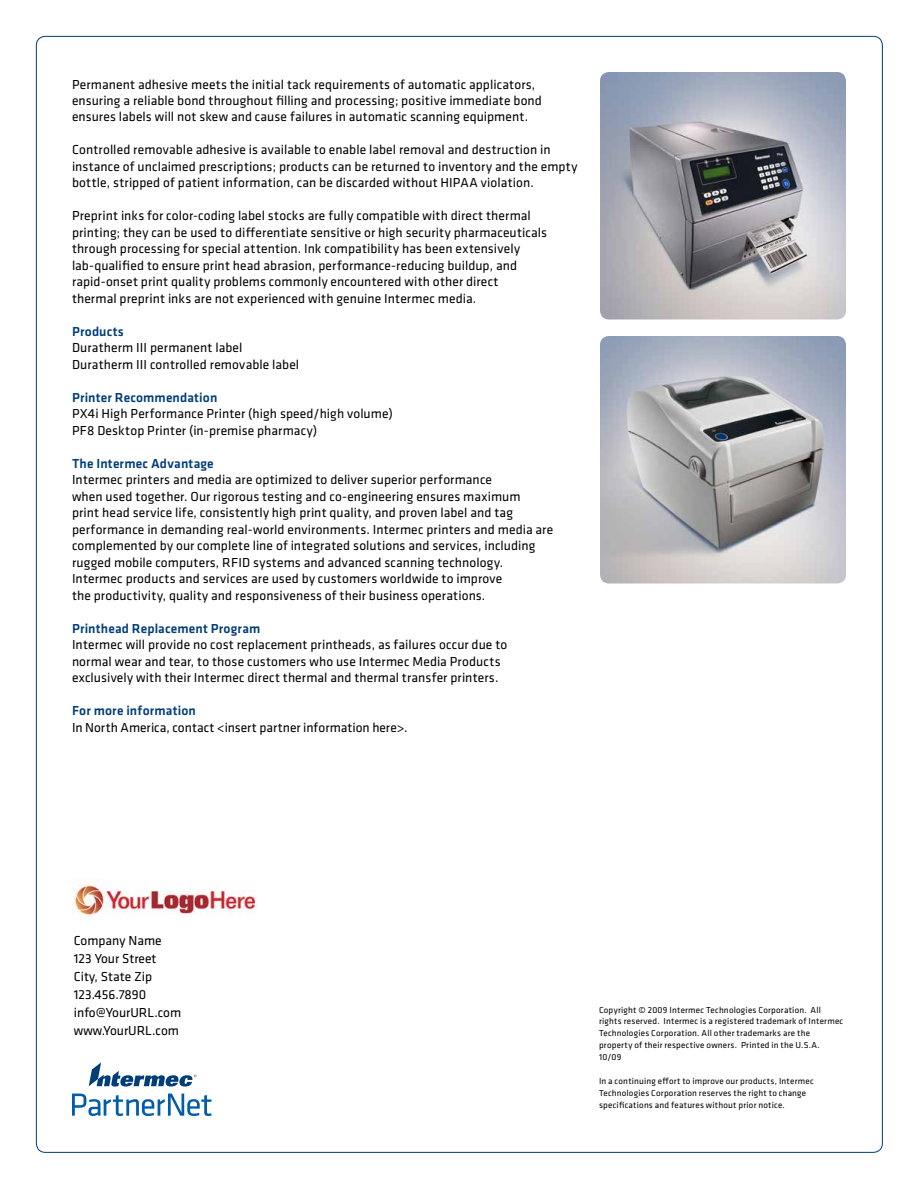
<style>
.page{position:relative;width:918px;height:1188px;background:#fff}
.page>*{position:absolute;margin:0;border:0;box-sizing:border-box;transform-origin:0 0}
.t1{font:13.5px/16.5px "Klavika";letter-spacing:.005em;color:#000}
.t2{font:500 13.5px "Klavika";letter-spacing:.015em;color:#003d79}
.t3{font:9px/12px "Klavika";letter-spacing:.025em;color:#000}
</style>
<div class="page">
<img style="left:600px;top:72px;width:246px;height:248px">
<img style="left:600px;top:336px;width:246px;height:248px">
<svg style="left:89px;top:1062px;width:108px;height:25px"></svg>
<svg style="left:72px;top:1094px;width:140px;height:22px"></svg>
<img style="left:72px;top:878px;width:186px;height:37px">
<p class="t1" style="left:72px;top:75px;width:471px">Permanent adhesive meets the initial tack requirements of automatic applicators, ensuring a reliable bond throughout filling and processing; positive immediate bond ensures labels will not skew and cause failures in automatic scanning equipment.</p>
<p class="t1" style="left:72px;top:141px;width:507px">Controlled removable adhesive is available to enable label removal and destruction in instance of unclaimed prescriptions; products can be returned to inventory and the empty bottle, stripped of patient information, can be discarded without HIPAA violation.</p>
<p class="t1" style="left:72px;top:207px;width:477px">Preprint inks for color-coding label stocks are fully compatible with direct thermal printing; they can be used to differentiate sensitive or high security pharmaceuticals through processing for special attention. Ink compatibility has been extensively lab-qualified to ensure print head abrasion, performance-reducing buildup, and rapid-onset print quality problems commonly encountered with other direct<br>thermal preprint inks are not experienced with genuine Intermec media.</p>
<p class="t2" style="left:72px;top:322px;width:53px">Products</p>
<p class="t1" style="left:72px;top:339px;width:229px">Duratherm III permanent label<br>Duratherm III controlled removable label</p>
<p class="t2" style="left:72px;top:388px;width:147px">Printer Recommendation</p>
<p class="t1" style="left:72px;top:405px;width:322px">PX4i High Performance Printer (high speed/high volume)<br>PF8 Desktop Printer (in-premise pharmacy)</p>
<p class="t2" style="left:72px;top:454px;width:143px">The Intermec Advantage</p>
<p class="t1" style="left:72px;top:471px;width:483px">Intermec printers and media are optimized to deliver superior performance<br>when used together. Our rigorous testing and co-engineering ensures maximum<br>print head service life, consistently high print quality, and proven label and tag performance in demanding real-world environments. Intermec printers and media are complemented by our complete line of integrated solutions and services, including rugged mobile computers, RFID systems and advanced scanning technology.<br>Intermec products and services are used by customers worldwide to improve<br>the productivity, quality and responsiveness of their business operations.</p>
<p class="t2" style="left:72px;top:619px;width:190px">Printhead Replacement Program</p>
<p class="t1" style="left:72px;top:636px;width:437px">Intermec will provide no cost replacement printheads, as failures occur due to normal wear and tear, to those customers who use Intermec Media Products exclusively with their Intermec direct thermal and thermal transfer printers.</p>
<p class="t2" style="left:72px;top:702px;width:125px">For more information</p>
<p class="t1" style="left:72px;top:719px;width:337px">In North America, contact &lt;insert partner information here&gt;.</p>
<p class="t1" style="left:74px;top:931px;width:109px;line-height:18px">Company Name<br>123 Your Street<br>City, State Zip<br>123.456.7890 info@YourURL.com www.YourURL.com</p>
<p class="t3" style="left:599px;top:1003px;width:246px">Copyright © 2009 Intermec Technologies Corporation. All rights reserved. Intermec is a registered trademark of Intermec Technologies Corporation. All other trademarks are the property of their respective owners. Printed in the U.S.A.<br>10/09</p>
<p class="t3" style="left:599px;top:1075px;width:216px">In a continuing effort to improve our products, Intermec<br>Technologies Corporation reserves the right to change specifications and features without prior notice.</p>
</div>
